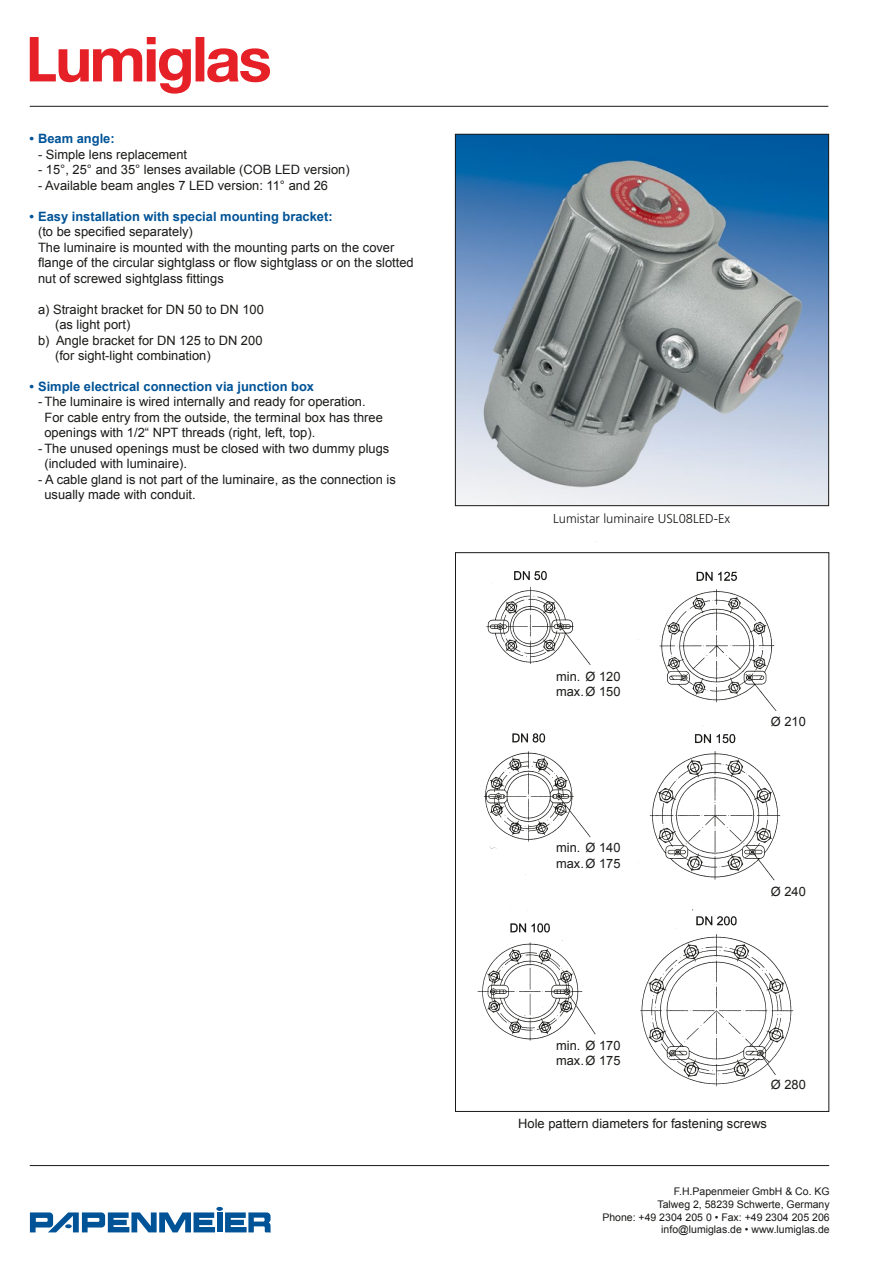
<style>
.page{position:relative;width:893px;height:1263px;background:#fff}
.page>*{position:absolute;margin:0;border:0;box-sizing:border-box;transform-origin:0 0}
.t1{font:12.9px/15.5px "Arial";color:#1a1a18}
.t2{font:700 12.9px "Arial";color:#005397}
.t3{font:300 12.9px "Frutiger";color:#1a1a18}
.t4{font:10.5px/12.6px "Arial";color:#1a1a18;text-align:right}
</style>
<div class="page">
<img style="left:457px;top:136px;width:370px;height:368px">
<div style="left:455px;top:134px;width:374px;height:372px;border:1px solid #1a1a18"></div>
<svg style="left:30px;top:1207px;width:241px;height:25px"></svg>
<hr style="left:30px;top:1165px;width:799px;height:1px;background:#1a1a18">
<img style="left:638px;top:571px;width:156px;height:516px">
<img style="left:474px;top:552px;width:132px;height:489px">
<div style="left:556px;top:671px;width:72px;height:31px;background:#fff"></div>
<div style="left:556px;top:843px;width:71px;height:37px;background:#fff"></div>
<div style="left:556px;top:1040px;width:69px;height:36px;background:#fff"></div>
<hr style="left:30px;top:106px;width:798px;height:1px;background:#1a1a18">
<svg style="left:30px;top:37px;width:240px;height:57px"></svg>
<p class="t2" style="left:30px;top:130px;width:87px">• Beam angle:</p>
<p class="t1" style="left:38px;top:147px;width:151px">- Simple lens replacement</p>
<p class="t1" style="left:38px;top:162px;width:313px">- 15°, 25° and 35° lenses available (COB LED version)</p>
<p class="t1" style="left:38px;top:178px;width:292px">- Available beam angles 7 LED version: 11° and 26</p>
<p class="t2" style="left:30px;top:208px;width:305px">• Easy installation with special mounting bracket:</p>
<p class="t1" style="left:38px;top:224px;width:377px">(to be specified separately)<br>The luminaire is mounted with the mounting parts on the cover flange of the circular sightglass or flow sightglass or on the slotted nut of screwed sightglass fittings</p>
<p class="t1" style="left:38px;top:301px;width:227px">a) Straight bracket for DN 50 to DN 100</p>
<p class="t1" style="left:55px;top:317px;width:77px">(as light port)</p>
<p class="t1" style="left:38px;top:332px;width:226px">b) Angle bracket for DN 125 to DN 200</p>
<p class="t1" style="left:55px;top:348px;width:157px">(for sight-light combination)</p>
<p class="t2" style="left:30px;top:378px;width:286px">• Simple electrical connection via junction box</p>
<p class="t1" style="left:44px;top:394px;width:340px;text-indent:-6px">- The luminaire is wired internally and ready for operation.<br>For cable entry from the outside, the terminal box has three openings with 1/2“ NPT threads (right, left, top).</p>
<p class="t1" style="left:44px;top:441px;width:346px;text-indent:-6px">- The unused openings must be closed with two dummy plugs (included with luminaire).</p>
<p class="t1" style="left:44px;top:472px;width:353px;text-indent:-6px">- A cable gland is not part of the luminaire, as the connection is usually made with conduit.</p>
<p class="t3" style="left:553px;top:511px;width:179px">Lumistar luminaire USL08LED-Ex</p>
<p class="t1" style="left:556px;top:668px;width:66px">min. Ø 120 max.Ø 150</p>
<p class="t1" style="left:556px;top:840px;width:66px">min. Ø 140 max.Ø 175</p>
<p class="t1" style="left:556px;top:1038px;width:66px">min. Ø 170 max.Ø 175</p>
<p class="t1" style="left:771px;top:714px;width:36px">Ø 210</p>
<p class="t1" style="left:771px;top:883px;width:36px">Ø 240</p>
<p class="t1" style="left:771px;top:1076px;width:36px">Ø 280</p>
<p class="t1" style="left:518px;top:1116px;width:250px">Hole pattern diameters for fastening screws</p>
<p class="t4" style="left:602px;top:1185px;width:229px">F.H.Papenmeier GmbH &amp; Co. KG<br>Talweg 2, 58239 Schwerte, Germany<br>Phone: +49 2304 205 0 • Fax: +49 2304 205 206 info@lumiglas.de • www.lumiglas.de</p>
</div>
